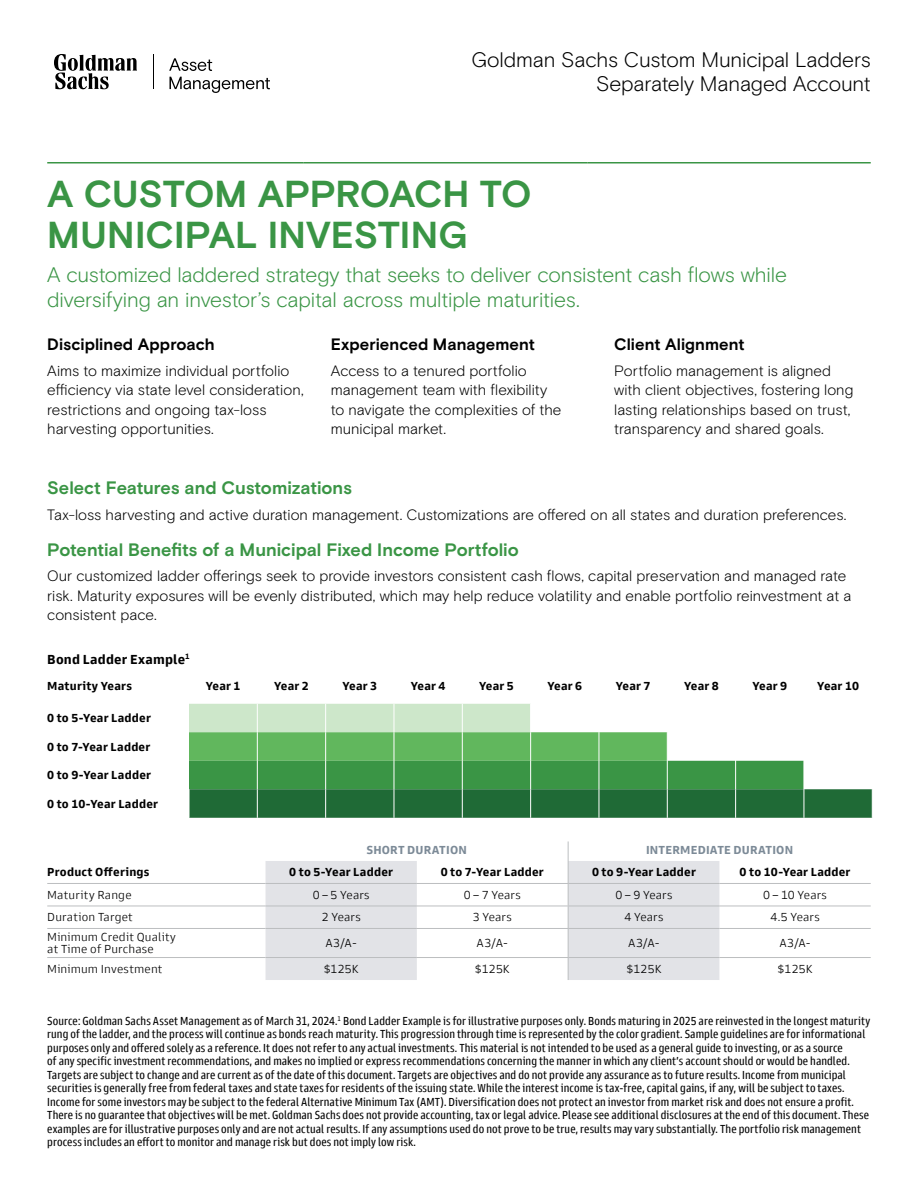
<style>
.page{position:relative;width:918px;height:1188px;background:#fff}
.page>*{position:absolute;margin:0;border:0;box-sizing:border-box;transform-origin:0 0}
.t1{font:700 37.5px/40.5px "Basis Grotesque Pro";letter-spacing:-.005em;color:#3a9545}
.t2{font:300 21px/25.5px "Basis Grotesque Pro";letter-spacing:-.01em;color:#3a9545}
.t3{font:300 21px/24px "Basis Grotesque Pro";letter-spacing:-.01em;color:#000;text-align:right}
.t4{font:700 18px "Basis Grotesque Pro";color:#3a9545}
.t5{font:700 16.5px "Basis Grotesque Pro";letter-spacing:.005em;color:#000}
.t6{font:300 15px/19.5px "Basis Grotesque Pro";color:#000}
.t7{font:700 13.5px "Goldman Sans";letter-spacing:.015em;color:#000}
.t8{font:12px/13.5px "Goldman Sans Condensed";letter-spacing:.01em;color:#000}
.t9{font:700 12px "Goldman Sans";letter-spacing:.015em;color:#000}
.t10{font:300 12px/12px "Goldman Sans";letter-spacing:.015em;color:#000}
.t11{font:700 12px "Goldman Sans";letter-spacing:.015em;color:#7c8a97}
</style>
<div class="page">
<svg style="left:54px;top:54px;width:83px;height:35px"></svg>
<svg style="left:169px;top:58px;width:43px;height:13px"></svg>
<svg style="left:170px;top:77px;width:100px;height:16px"></svg>
<hr style="left:153px;top:54px;width:1px;height:35px;background:#000">
<hr style="left:47px;top:162px;width:257px;height:2px;background:#3a9545">
<hr style="left:304px;top:162px;width:283px;height:2px;background:#3a9545">
<hr style="left:587px;top:162px;width:284px;height:2px;background:#3a9545">
<svg style="left:266px;top:861px;width:453px;height:119px;fill:#e2e3e7"></svg>
<svg style="left:568px;top:841px;width:1px;height:139px"></svg>
<hr style="left:47px;top:883px;width:219px;height:1px;background:#bcbec0">
<hr style="left:266px;top:883px;width:151px;height:1px;background:#bcbec0">
<hr style="left:417px;top:883px;width:151px;height:1px;background:#bcbec0">
<hr style="left:568px;top:883px;width:151px;height:1px;background:#bcbec0">
<hr style="left:719px;top:883px;width:152px;height:1px;background:#bcbec0">
<hr style="left:47px;top:906px;width:219px;height:1px;background:#bcbec0">
<hr style="left:266px;top:906px;width:151px;height:1px;background:#bcbec0">
<hr style="left:417px;top:906px;width:151px;height:1px;background:#bcbec0">
<hr style="left:568px;top:906px;width:151px;height:1px;background:#bcbec0">
<hr style="left:719px;top:906px;width:152px;height:1px;background:#bcbec0">
<hr style="left:47px;top:928px;width:219px;height:1px;background:#bcbec0">
<hr style="left:266px;top:928px;width:151px;height:1px;background:#bcbec0">
<hr style="left:417px;top:928px;width:151px;height:1px;background:#bcbec0">
<hr style="left:568px;top:928px;width:151px;height:1px;background:#bcbec0">
<hr style="left:719px;top:928px;width:152px;height:1px;background:#bcbec0">
<hr style="left:47px;top:957px;width:219px;height:1px;background:#bcbec0">
<hr style="left:266px;top:957px;width:151px;height:1px;background:#bcbec0">
<hr style="left:417px;top:957px;width:151px;height:1px;background:#bcbec0">
<hr style="left:568px;top:957px;width:151px;height:1px;background:#bcbec0">
<hr style="left:719px;top:957px;width:152px;height:1px;background:#bcbec0">
<svg style="left:189px;top:704px;width:684px;height:114px"></svg>
<h2 class="t3" style="left:471px;top:48px;width:401px">Goldman Sachs Custom Municipal Ladders<br>Separately Managed Account</h2>
<h1 class="t1" style="left:47px;top:175px;width:486px">A CUSTOM APPROACH TO<br>MUNICIPAL INVESTING</h1>
<h2 class="t2" style="left:47px;top:262px;width:741px">A customized laddered strategy that seeks to deliver consistent cash flows while diversifying an investor’s capital across multiple maturities.</h2>
<h3 class="t5" style="left:47px;top:335px;width:169px">Disciplined Approach</h3>
<p class="t6" style="left:47px;top:361px;width:258px">Aims to maximize individual portfolio efficiency via state level consideration, restrictions and ongoing tax-loss harvesting opportunities.</p>
<h3 class="t5" style="left:614px;top:335px;width:132px">Client Alignment</h3>
<p class="t6" style="left:614px;top:361px;width:241px">Portfolio management is aligned with client objectives, fostering long lasting relationships based on trust, transparency and shared goals.</p>
<h3 class="t5" style="left:331px;top:335px;width:206px">Experienced Management</h3>
<p class="t6" style="left:331px;top:361px;width:232px">Access to a tenured portfolio management team with flexibility to navigate the complexities of the municipal market.</p>
<h3 class="t4" style="left:47px;top:477px;width:306px">Select Features and Customizations</h3>
<p class="t6" style="left:47px;top:505px;width:801px">Tax-loss harvesting and active duration management. Customizations are offered on all states and duration preferences.</p>
<h3 class="t4" style="left:47px;top:539px;width:473px">Potential Benefits of a Municipal Fixed Income Portfolio</h3>
<p class="t6" style="left:47px;top:566px;width:806px">Our customized ladder offerings seek to provide investors consistent cash flows, capital preservation and managed rate risk. Maturity exposures will be evenly distributed, which may help reduce volatility and enable portfolio reinvestment at a consistent pace.</p>
<p class="t7" style="left:47px;top:650px;width:144px">Bond Ladder Example<sup>1</sup></p>
<p class="t9" style="left:47px;top:678px;width:86px">Maturity Years</p>
<p class="t9" style="left:206px;top:678px;width:36px">Year 1</p>
<p class="t9" style="left:274px;top:678px;width:36px">Year 2</p>
<p class="t9" style="left:342px;top:678px;width:36px">Year 3</p>
<p class="t9" style="left:411px;top:678px;width:36px">Year 4</p>
<p class="t9" style="left:479px;top:678px;width:36px">Year 5</p>
<p class="t9" style="left:547px;top:678px;width:36px">Year 6</p>
<p class="t9" style="left:616px;top:678px;width:36px">Year 7</p>
<p class="t9" style="left:684px;top:678px;width:36px">Year 8</p>
<p class="t9" style="left:752px;top:678px;width:36px">Year 9</p>
<p class="t9" style="left:817px;top:678px;width:43px">Year 10</p>
<p class="t9" style="left:47px;top:711px;width:105px">0 to 5-Year Ladder</p>
<p class="t9" style="left:47px;top:739px;width:105px">0 to 7-Year Ladder</p>
<p class="t9" style="left:47px;top:768px;width:105px">0 to 9-Year Ladder</p>
<p class="t9" style="left:47px;top:796px;width:112px">0 to 10-Year Ladder</p>
<p class="t11" style="left:366px;top:842px;width:102px">SHORT DURATION</p>
<p class="t11" style="left:646px;top:842px;width:149px">INTERMEDIATE DURATION</p>
<p class="t9" style="left:47px;top:865px;width:104px">Product Offerings</p>
<p class="t9" style="left:289px;top:865px;width:105px">0 to 5-Year Ladder</p>
<p class="t9" style="left:441px;top:865px;width:105px">0 to 7-Year Ladder</p>
<p class="t9" style="left:592px;top:865px;width:105px">0 to 9-Year Ladder</p>
<p class="t9" style="left:740px;top:865px;width:112px">0 to 10-Year Ladder</p>
<p class="t10" style="left:47px;top:889px;width:86px">Maturity Range</p>
<p class="t10" style="left:313px;top:889px;width:58px">0 – 5 Years</p>
<p class="t10" style="left:464px;top:889px;width:58px">0 – 7 Years</p>
<p class="t10" style="left:616px;top:889px;width:58px">0 – 9 Years</p>
<p class="t10" style="left:763px;top:889px;width:65px">0 – 10 Years</p>
<p class="t10" style="left:47px;top:911px;width:87px">Duration Target</p>
<p class="t10" style="left:322px;top:911px;width:41px">2 Years</p>
<p class="t10" style="left:473px;top:911px;width:41px">3 Years</p>
<p class="t10" style="left:624px;top:911px;width:41px">4 Years</p>
<p class="t10" style="left:770px;top:911px;width:51px">4.5 Years</p>
<p class="t10" style="left:47px;top:931px;width:130px">Minimum Credit Quality at Time of Purchase</p>
<p class="t10" style="left:326px;top:937px;width:33px">A3/A-</p>
<p class="t10" style="left:477px;top:937px;width:33px">A3/A-</p>
<p class="t10" style="left:628px;top:937px;width:33px">A3/A-</p>
<p class="t10" style="left:779px;top:937px;width:33px">A3/A-</p>
<p class="t10" style="left:47px;top:963px;width:117px">Minimum Investment</p>
<p class="t10" style="left:324px;top:963px;width:37px">$125K</p>
<p class="t10" style="left:475px;top:963px;width:37px">$125K</p>
<p class="t10" style="left:626px;top:963px;width:37px">$125K</p>
<p class="t10" style="left:778px;top:963px;width:37px">$125K</p>
<p class="t8" style="left:47px;top:1014px;width:825px">Source: Goldman Sachs Asset Management as of March 31, 2024.<sup>1</sup> Bond Ladder Example is for illustrative purposes only. Bonds maturing in 2025 are reinvested in the longest maturity rung of the ladder, and the process will continue as bonds reach maturity. This progression through time is represented by the color gradient. Sample guidelines are for informational purposes only and offered solely as a reference. It does not refer to any actual investments. This material is not intended to be used as a general guide to investing, or as a source<br>of any specific investment recommendations, and makes no implied or express recommendations concerning the manner in which any client’s account should or would be handled.<br>Targets are subject to change and are current as of the date of this document. Targets are objectives and do not provide any assurance as to future results. Income from municipal securities is generally free from federal taxes and state taxes for residents of the issuing state. While the interest income is tax-free, capital gains, if any, will be subject to taxes.<br>Income for some investors may be subject to the federal Alternative Minimum Tax (AMT). Diversification does not protect an investor from market risk and does not ensure a profit.<br>There is no guarantee that objectives will be met. Goldman Sachs does not provide accounting, tax or legal advice. Please see additional disclosures at the end of this document. These examples are for illustrative purposes only and are not actual results. If any assumptions used do not prove to be true, results may vary substantially. The portfolio risk management process includes an effort to monitor and manage risk but does not imply low risk.</p>
</div>
